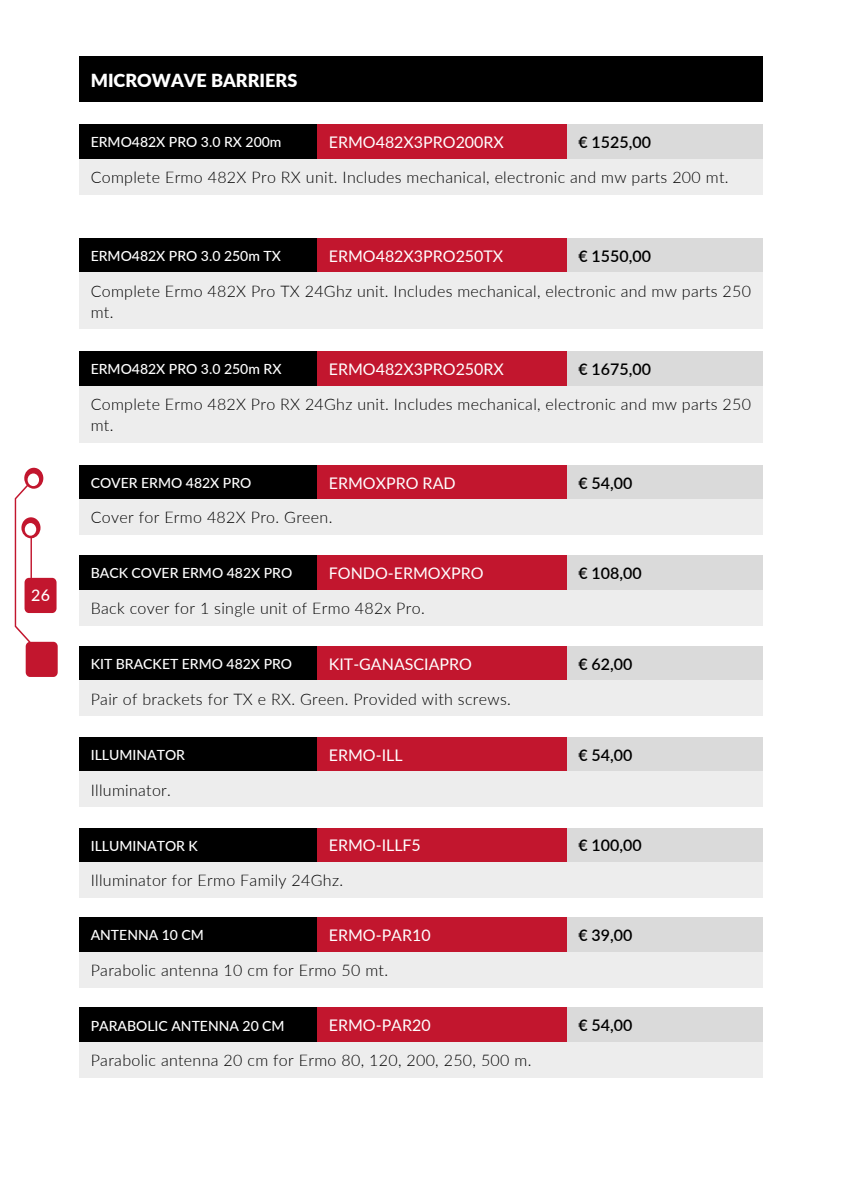
<style>
.page{position:relative;width:842px;height:1191px;background:#fff}
.page>*{position:absolute;margin:0;border:0;box-sizing:border-box;transform-origin:0 0}
.t1{font:900 18px "Lato";color:#fff}
.t2{font:300 16px/21px "Lato";letter-spacing:.02em;color:#000}
.t3{font:16px "Lato";color:#fff}
.t4{font:600 16px "Lato";color:#000}
.t5{font:500 16px "Lato";color:#fff}
.t6{font:500 14px "Lato";color:#fff}
</style>
<div class="page">
<svg style="left:15px;top:468px;width:43px;height:209px"></svg>
<div style="left:79px;top:351px;width:238px;height:35px;background:#000"></div>
<div style="left:317px;top:351px;width:250px;height:35px;background:#c2162e"></div>
<div style="left:567px;top:351px;width:196px;height:35px;background:#dadada"></div>
<div style="left:79px;top:386px;width:684px;height:56px;background:#ededed"></div>
<div style="left:79px;top:465px;width:238px;height:34px;background:#000"></div>
<div style="left:317px;top:465px;width:250px;height:34px;background:#c2162e"></div>
<div style="left:567px;top:465px;width:196px;height:34px;background:#dadada"></div>
<div style="left:79px;top:499px;width:684px;height:35px;background:#ededed"></div>
<div style="left:79px;top:556px;width:238px;height:34px;background:#000"></div>
<div style="left:317px;top:556px;width:250px;height:34px;background:#c2162e"></div>
<div style="left:567px;top:556px;width:196px;height:34px;background:#dadada"></div>
<div style="left:79px;top:590px;width:684px;height:35px;background:#ededed"></div>
<div style="left:79px;top:646px;width:238px;height:34px;background:#000"></div>
<div style="left:317px;top:646px;width:250px;height:34px;background:#c2162e"></div>
<div style="left:567px;top:646px;width:196px;height:34px;background:#dadada"></div>
<div style="left:79px;top:680px;width:684px;height:36px;background:#ededed"></div>
<div style="left:79px;top:737px;width:238px;height:34px;background:#000"></div>
<div style="left:317px;top:737px;width:250px;height:34px;background:#c2162e"></div>
<div style="left:567px;top:737px;width:196px;height:34px;background:#dadada"></div>
<div style="left:79px;top:771px;width:684px;height:36px;background:#ededed"></div>
<div style="left:79px;top:828px;width:238px;height:34px;background:#000"></div>
<div style="left:317px;top:828px;width:250px;height:34px;background:#c2162e"></div>
<div style="left:567px;top:828px;width:196px;height:34px;background:#dadada"></div>
<div style="left:79px;top:862px;width:684px;height:35px;background:#ededed"></div>
<div style="left:79px;top:917px;width:238px;height:34px;background:#000"></div>
<div style="left:317px;top:917px;width:250px;height:34px;background:#c2162e"></div>
<div style="left:567px;top:917px;width:196px;height:34px;background:#dadada"></div>
<div style="left:79px;top:952px;width:684px;height:35px;background:#ededed"></div>
<div style="left:79px;top:1008px;width:238px;height:34px;background:#000"></div>
<div style="left:317px;top:1008px;width:250px;height:34px;background:#c2162e"></div>
<div style="left:567px;top:1008px;width:196px;height:34px;background:#dadada"></div>
<div style="left:79px;top:1042px;width:684px;height:35px;background:#ededed"></div>
<div style="left:79px;top:238px;width:238px;height:34px;background:#000"></div>
<div style="left:317px;top:238px;width:250px;height:34px;background:#c2162e"></div>
<div style="left:567px;top:238px;width:196px;height:34px;background:#dadada"></div>
<div style="left:79px;top:272px;width:684px;height:57px;background:#ededed"></div>
<div style="left:79px;top:125px;width:238px;height:34px;background:#000"></div>
<div style="left:317px;top:125px;width:250px;height:34px;background:#c2162e"></div>
<div style="left:567px;top:125px;width:196px;height:34px;background:#dadada"></div>
<div style="left:79px;top:159px;width:684px;height:35px;background:#ededed"></div>
<div style="left:79px;top:57px;width:684px;height:45px;background:#000"></div>
<p class="t5" style="left:31px;top:583px;width:20px">26</p>
<p class="t1" style="left:91px;top:67px;width:208px">MICROWAVE BARRIERS</p>
<p class="t6" style="left:91px;top:132px;width:192px">ERMO482X PRO 3.0 RX 200m</p>
<p class="t3" style="left:329px;top:131px;width:177px">ERMO482X3PRO200RX</p>
<p class="t4" style="left:578px;top:131px;width:74px">€ 1525,00</p>
<p class="t2" style="left:91px;top:166px;width:639px">Complete Ermo 482X Pro RX unit. Includes mechanical, electronic and mw parts 200 mt.</p>
<p class="t6" style="left:91px;top:246px;width:192px">ERMO482X PRO 3.0 250m TX</p>
<p class="t3" style="left:329px;top:244px;width:176px">ERMO482X3PRO250TX</p>
<p class="t4" style="left:578px;top:244px;width:74px">€ 1550,00</p>
<p class="t2" style="left:91px;top:280px;width:662px">Complete Ermo 482X Pro TX 24Ghz unit. Includes mechanical, electronic and mw parts 250 mt.</p>
<p class="t6" style="left:91px;top:359px;width:192px">ERMO482X PRO 3.0 250m RX</p>
<p class="t3" style="left:329px;top:358px;width:177px">ERMO482X3PRO250RX</p>
<p class="t4" style="left:578px;top:358px;width:74px">€ 1675,00</p>
<p class="t2" style="left:91px;top:393px;width:662px">Complete Ermo 482X Pro RX 24Ghz unit. Includes mechanical, electronic and mw parts 250 mt.</p>
<p class="t6" style="left:91px;top:472px;width:162px">COVER ERMO 482X PRO</p>
<p class="t3" style="left:329px;top:471px;width:128px">ERMOXPRO RAD</p>
<p class="t4" style="left:578px;top:471px;width:56px">€ 54,00</p>
<p class="t2" style="left:91px;top:506px;width:243px">Cover for Ermo 482X Pro. Green.</p>
<p class="t6" style="left:91px;top:563px;width:203px">BACK COVER ERMO 482X PRO</p>
<p class="t3" style="left:329px;top:562px;width:156px">FONDO-ERMOXPRO</p>
<p class="t4" style="left:578px;top:562px;width:65px">€ 108,00</p>
<p class="t2" style="left:91px;top:597px;width:335px">Back cover for 1 single unit of Ermo 482x Pro.</p>
<p class="t6" style="left:91px;top:654px;width:203px">KIT BRACKET ERMO 482X PRO</p>
<p class="t3" style="left:329px;top:652px;width:145px">KIT-GANASCIAPRO</p>
<p class="t4" style="left:578px;top:652px;width:56px">€ 62,00</p>
<p class="t2" style="left:91px;top:688px;width:422px">Pair of brackets for TX e RX. Green. Provided with screws.</p>
<p class="t6" style="left:91px;top:744px;width:96px">ILLUMINATOR</p>
<p class="t3" style="left:329px;top:743px;width:75px">ERMO-ILL</p>
<p class="t4" style="left:578px;top:743px;width:56px">€ 54,00</p>
<p class="t2" style="left:91px;top:778px;width:82px">Illuminator.</p>
<p class="t6" style="left:91px;top:835px;width:109px">ILLUMINATOR K</p>
<p class="t3" style="left:329px;top:834px;width:94px">ERMO-ILLF5</p>
<p class="t4" style="left:578px;top:834px;width:65px">€ 100,00</p>
<p class="t2" style="left:91px;top:869px;width:254px">Illuminator for Ermo Family 24Ghz.</p>
<p class="t6" style="left:91px;top:924px;width:115px">ANTENNA 10 CM</p>
<p class="t3" style="left:329px;top:923px;width:103px">ERMO-PAR10</p>
<p class="t4" style="left:578px;top:923px;width:56px">€ 39,00</p>
<p class="t2" style="left:91px;top:959px;width:299px">Parabolic antenna 10 cm for Ermo 50 mt.</p>
<p class="t6" style="left:91px;top:1015px;width:195px">PARABOLIC ANTENNA 20 CM</p>
<p class="t3" style="left:329px;top:1014px;width:103px">ERMO-PAR20</p>
<p class="t4" style="left:578px;top:1014px;width:56px">€ 54,00</p>
<p class="t2" style="left:91px;top:1049px;width:442px">Parabolic antenna 20 cm for Ermo 80, 120, 200, 250, 500 m.</p>
</div>
